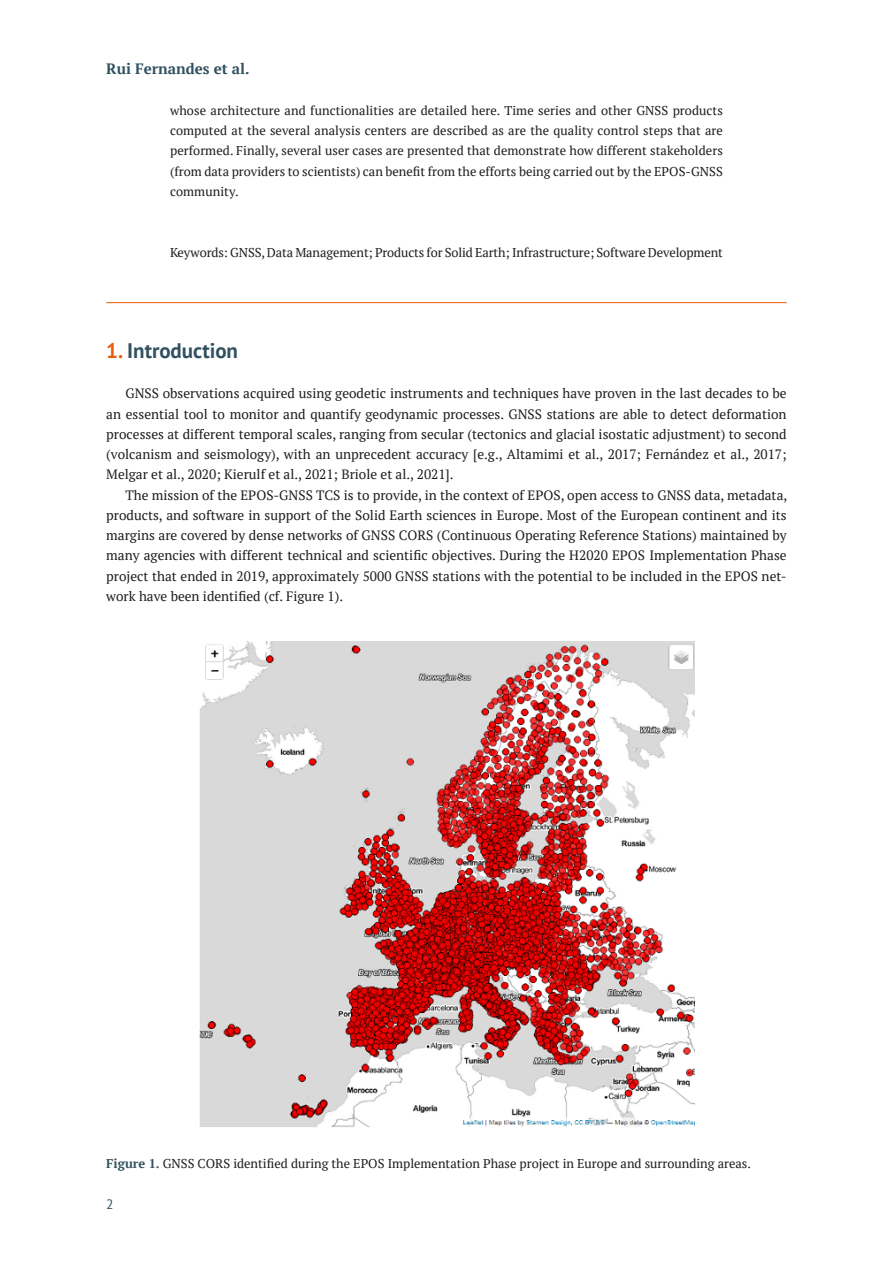
<style>
.page{position:relative;width:893px;height:1263px;background:#fff}
.page>*{position:absolute;margin:0;border:0;box-sizing:border-box;transform-origin:0 0}
.t1{font:700 21px "PT Sans";color:#315161}
.t2{font:700 15px "PT Serif";color:#315161}
.t3{font:13.5px/20.2px "PT Serif";color:#1d1d1b;text-align:justify}
.t4{font:13.5px "PT Sans";color:#315161}
.t5{font:12.75px/20.2px "PT Serif";color:#1d1d1b;text-align:justify}
.s1{color:#e85d0d}
.s2{font-weight:700;color:#315161}
</style>
<div class="page">
<hr style="left:106px;top:302px;width:681px;height:1px;background:#e85d0d">
<img style="left:199px;top:641px;width:495px;height:486px">
<p class="t2" style="left:106px;top:59px;width:145px">Rui Fernandes et al.</p>
<p class="t5" style="left:170px;top:100px;width:554px">whose architecture and functionalities are detailed here. Time series and other GNSS products computed at the several analysis centers are described as are the quality control steps that are performed. Finally, several user cases are presented that demonstrate how different stakeholders (from data providers to scientists) can benefit from the efforts being carried out by the EPOS-GNSS community.</p>
<p class="t5" style="left:170px;top:242px;width:554px">Keywords: GNSS, Data Management; Products for Solid Earth; Infrastructure; Software Development</p>
<h1 class="t1" style="left:106px;top:336px;width:133px"><span class="s1">1.</span> Introduction</h1>
<p class="t3" style="left:106px;top:383px;width:682px;text-indent:19px">GNSS observations acquired using geodetic instruments and techniques have proven in the last decades to be an essential tool to monitor and quantify geodynamic processes. GNSS stations are able to detect deformation processes at different temporal scales, ranging from secular (tectonics and glacial isostatic adjustment) to second (volcanism and seismology), with an unprecedent accuracy [e.g., Altamimi et al., 2017; Fernández et al., 2017; Melgar et al., 2020; Kierulf et al., 2021; Briole et al., 2021].</p>
<p class="t3" style="left:106px;top:484px;width:682px;text-indent:19px">The mission of the EPOS-GNSS TCS is to provide, in the context of EPOS, open access to GNSS data, metadata, products, and software in support of the Solid Earth sciences in Europe. Most of the European continent and its margins are covered by dense networks of GNSS CORS (Continuous Operating Reference Stations) maintained by many agencies with different technical and scientific objectives. During the H2020 EPOS Implementation Phase project that ended in 2019, approximately 5000 GNSS stations with the potential to be included in the EPOS net&shy;work have been identified (cf. Figure 1).</p>
<p class="t5" style="left:106px;top:1153px;width:646px"><span class="s2">Figure 1.</span> GNSS CORS identified during the EPOS Implementation Phase project in Europe and surrounding areas.</p>
<p class="t4" style="left:106px;top:1195px;width:9px">2</p>
</div>
